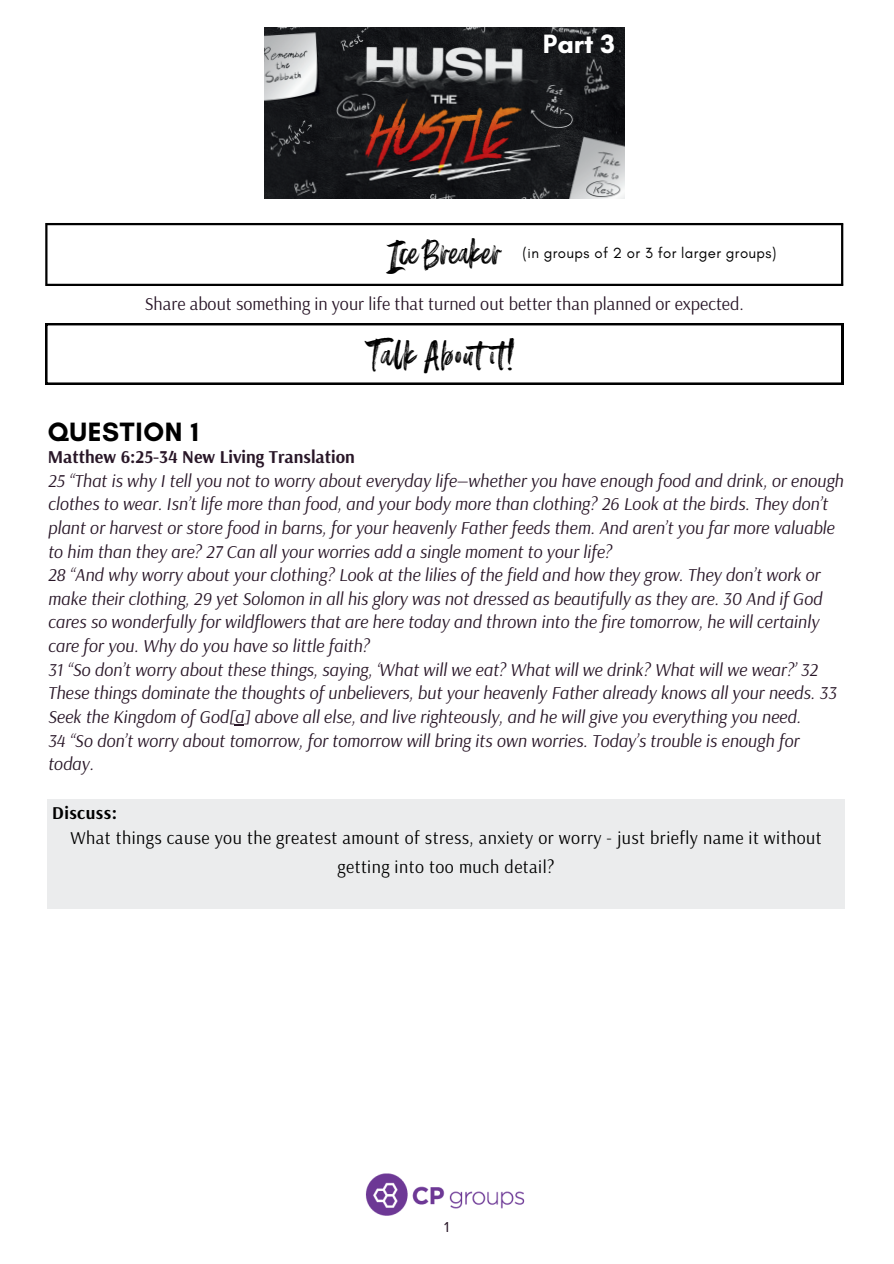
<style>
.page{position:relative;width:894px;height:1264px;background:#fff}
.page>*{position:absolute;margin:0;border:0;box-sizing:border-box;transform-origin:0 0}
.t1{font:45px "Insta Love Brush";letter-spacing:.045em;color:#000}
.t2{font:45px "Insta Love Brush";color:#000}
.t3{font:700 27px "Glacial Indifference";letter-spacing:.025em;color:#000}
.t4{font:700 27px "Glacial Indifference";color:#fff}
.t5{font:italic 18px/23.7px "Arsenal";color:#291728}
.t6{font:18px/29.2px "Arsenal";letter-spacing:.025em;color:#000;text-align:center}
.t7{font:18px "Arsenal";color:#291728}
.t8{font:700 18px "Arsenal";color:#291728}
.t9{font:700 18px "Arsenal";letter-spacing:.025em;color:#000}
.t10{font:15px "Glacial Indifference";letter-spacing:.025em;color:#000}
.t11{font:15px "Proxima Nova";color:#291728}
</style>
<div class="page">
<hr style="left:45px;top:225px;width:2px;height:59px;background:#000">
<hr style="left:840px;top:225px;width:3px;height:59px;background:#000">
<hr style="left:45px;top:223px;width:798px;height:2px;background:#000">
<hr style="left:45px;top:284px;width:798px;height:2px;background:#000">
<img style="left:365px;top:1173px;width:160px;height:43px">
<svg style="left:45px;top:323px;width:798px;height:62px"></svg>
<div style="left:48px;top:799px;width:796px;height:110px;background:#ebeced"></div>
<img style="left:264px;top:27px;width:360px;height:171px">
<h2 class="t4" style="left:542px;top:27px;width:74px">Part 3</h2>
<h1 class="t2" style="left:388px;top:230px;width:113px">Ice Breaker</h1>
<p class="t10" style="left:522px;top:244px;width:255px">(in groups of 2 or 3 for larger groups)</p>
<p class="t7" style="left:145px;top:291px;width:600px">Share about something in your life that turned out better than planned or expected.</p>
<h2 class="t3" style="left:48px;top:415px;width:152px">QUESTION 1</h2>
<h1 class="t1" style="left:371px;top:332px;width:147px">Talk About it!</h1>
<p class="t8" style="left:48px;top:444px;width:308px">Matthew 6:25-34 New Living Translation</p>
<p class="t5" style="left:48px;top:469px;width:797px">25 “That is why I tell you not to worry about everyday life—whether you have enough food and drink, or enough clothes to wear. Isn’t life more than food, and your body more than clothing? 26 Look at the birds. They don’t plant or harvest or store food in barns, for your heavenly Father feeds them. And aren’t you far more valuable to him than they are? 27 Can all your worries add a single moment to your life?<br>28 “And why worry about your clothing? Look at the lilies of the field and how they grow. They don’t work or make their clothing, 29 yet Solomon in all his glory was not dressed as beautifully as they are. 30 And if God cares so wonderfully for wildflowers that are here today and thrown into the fire tomorrow, he will certainly care for you. Why do you have so little faith?<br>31 “So don’t worry about these things, saying, ‘What will we eat? What will we drink? What will we wear?’ 32<br>These things dominate the thoughts of unbelievers, but your heavenly Father already knows all your needs. 33<br>Seek the Kingdom of God[a] above all else, and live righteously, and he will give you everything you need.<br>34 “So don’t worry about tomorrow, for tomorrow will bring its own worries. Today’s trouble is enough for today.</p>
<p class="t9" style="left:52px;top:800px;width:66px">Discuss:</p>
<p class="t6" style="left:70px;top:822px;width:752px">What things cause you the greatest amount of stress, anxiety or worry - just briefly name it without getting into too much detail?</p>
<p class="t11" style="left:444px;top:1216px;width:7px">1</p>
</div>
